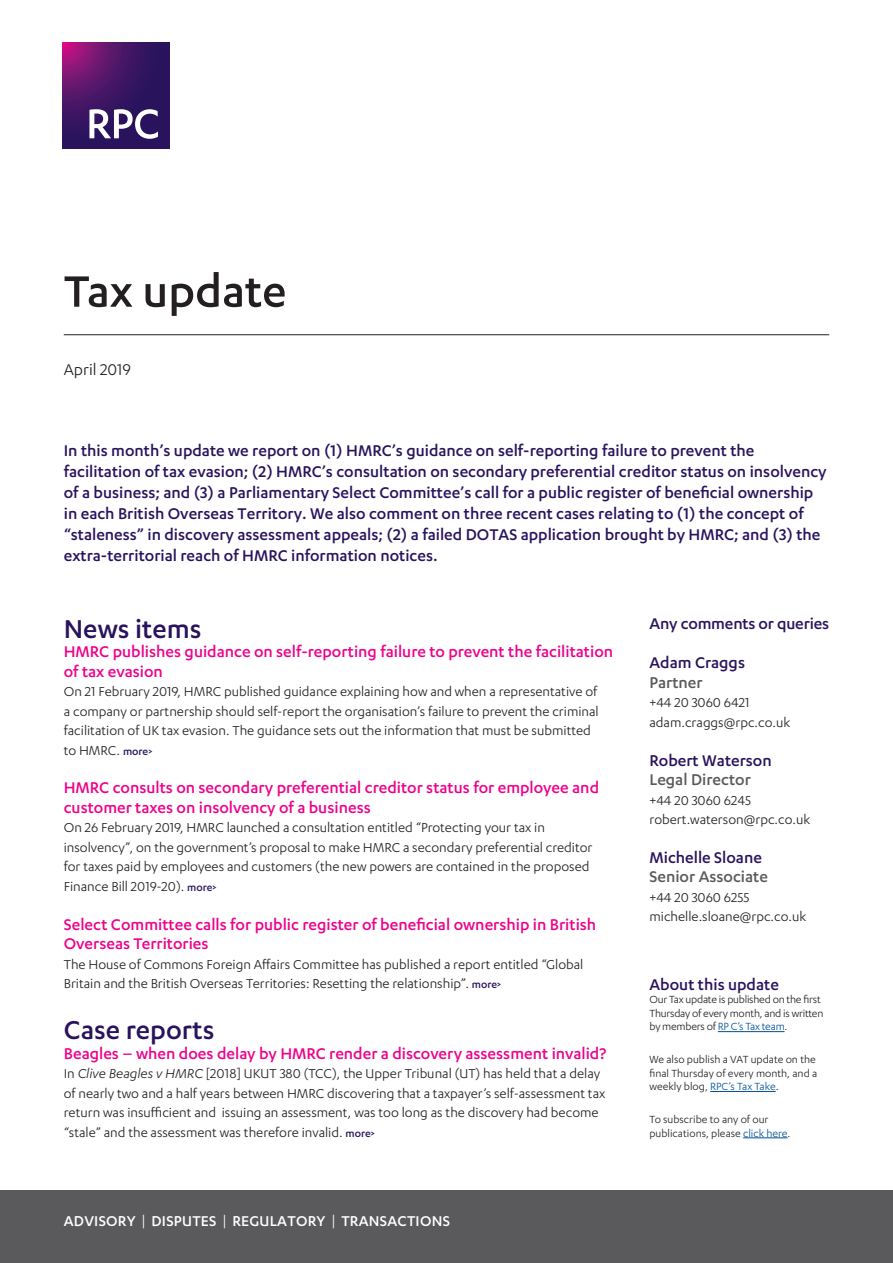
<style>
.page{position:relative;width:893px;height:1263px;background:#fff}
.page>*{position:absolute;margin:0;border:0;box-sizing:border-box;transform-origin:0 0}
.Main_cover_title__on{font:500 51px "Karbon";color:#231f20}
.Update_section_title{font:500 30px "Karbon";color:#29135d}
.Intro_text__12pt{font:500 18px/21px "Karbon";color:#29135d}
.Heading_2__pink{font:500 18px/19.5px "Karbon";color:#ed028c}
.Update_article_title{font:500 18px/19.5px "Karbon";color:#ed028c}
.Contacts_Name{font:500 18px "Karbon";color:#29135d}
.Contacts_title{font:500 18px "Karbon";letter-spacing:-.01em;color:#29135d}
.Contacts_position{font:500 18px "Karbon";color:#5a5a5d}
.Date_style{font:18px "Karbon";color:#231f20}
.t1{font:500 16.5px "Karbon";letter-spacing:.015em;color:#fff}
.Body{font:15px/19.5px "Karbon";color:#231f20}
.Contacts_email_tel{font:15px "Karbon";color:#231f20}
.Body-2{font:12px/13.5px "Karbon";letter-spacing:-.005em;color:#231f20}
.s1{font-weight:500;font-size:12px;color:#29135d}
.s2{font-style:italic}
.s3{font-weight:400}
.s4{color:#01519a}
</style>
<div class="page">
<svg style="left:63px;top:43px;width:106px;height:106px;background:#461565"></svg>
<svg style="left:89px;top:109px;width:69px;height:30px"></svg>
<div style="left:0;top:1191px;width:893px;height:72px;background:#5a5a5d"></div>
<hr style="left:64px;top:334px;width:765px;height:1px;background:#231f20">
<hr style="left:718px;top:1031px;width:67px;height:1px;background:#01519a">
<hr style="left:710px;top:1091px;width:66px;height:1px;background:#01519a">
<hr style="left:743px;top:1137px;width:45px;height:1px;background:#01519a">
<p class="Main_cover_title__on" style="left:64px;top:263px;width:224px">Tax update</p>
<p class="Date_style" style="left:64px;top:360px;width:69px">April 2019</p>
<p class="Intro_text__12pt" style="left:64px;top:439px;width:764px">In this month’s update we report on (1) HMRC’s guidance on self-reporting failure to prevent the facilitation of tax evasion; (2) HMRC’s consultation on secondary preferential creditor status on insolvency of a business; and (3) a Parliamentary Select Committee’s call for a public register of beneficial ownership in each British Overseas Territory. We also comment on three recent cases relating to (1) the concept of “staleness” in discovery assessment appeals; (2) a failed DOTAS application brought by HMRC; and (3) the extra-territorial reach of HMRC information notices.</p>
<p class="Update_section_title" style="left:64px;top:612px;width:139px">News items</p>
<p class="Update_article_title" style="left:64px;top:641px;width:551px">HMRC publishes guidance on self-reporting failure to prevent the facilitation of tax evasion</p>
<p class="Body" style="left:64px;top:681px;width:536px">On 21 February 2019, HMRC published guidance explaining how and when a representative of a company or partnership should self-report the organisation’s failure to prevent the criminal facilitation of UK tax evasion. The guidance sets out the information that must be submitted to HMRC. <span class="s1">more&gt;</span></p>
<p class="Heading_2__pink" style="left:64px;top:777px;width:537px">HMRC consults on secondary preferential creditor status for employee and customer taxes on insolvency of a business</p>
<p class="Body" style="left:64px;top:818px;width:530px">On 26 February 2019, HMRC launched a consultation entitled “Protecting your tax in insolvency”, on the government’s proposal to make HMRC a secondary preferential creditor for taxes paid by employees and customers (the new powers are contained in the proposed Finance Bill 2019-20). <span class="s1">more&gt;</span></p>
<p class="Heading_2__pink" style="left:64px;top:914px;width:534px">Select Committee calls for public register of beneficial ownership in British<br>Overseas Territories</p>
<p class="Body" style="left:64px;top:954px;width:521px">The House of Commons Foreign Affairs Committee has published a report entitled “Global<br>Britain and the British Overseas Territories: Resetting the relationship”. <span class="s1">more&gt;</span></p>
<p class="Update_section_title" style="left:64px;top:1013px;width:152px">Case reports</p>
<p class="Heading_2__pink" style="left:64px;top:1043px;width:544px">Beagles – when does delay by HMRC render a discovery assessment invalid?</p>
<p class="Body" style="left:64px;top:1063px;width:543px">In <span class="s2">Clive Beagles v HMRC</span> [2018] UKUT 380 (TCC), the Upper Tribunal (UT) has held that a delay of nearly two and a half years between HMRC discovering that a taxpayer’s self-assessment tax return was insufficient and issuing an assessment, was too long as the discovery had become “stale” and the assessment was therefore invalid. <span class="s1">more&gt;</span></p>
<p class="t1" style="left:64px;top:1212px;width:388px">ADVISORY <span class="s3">|</span> DISPUTES <span class="s3">|</span> REGULATORY <span class="s3">|</span> TRANSACTIONS</p>
<p class="Contacts_title" style="left:649px;top:614px;width:181px">Any comments or queries</p>
<p class="Contacts_Name" style="left:649px;top:653px;width:97px">Adam Craggs</p>
<p class="Contacts_position" style="left:649px;top:672px;width:55px">Partner</p>
<p class="Contacts_email_tel" style="left:649px;top:694px;width:102px">+44 20 3060 6421</p>
<p class="Contacts_email_tel" style="left:649px;top:714px;width:142px">adam.craggs@rpc.co.uk</p>
<p class="Contacts_Name" style="left:649px;top:750px;width:124px">Robert Waterson</p>
<p class="Contacts_position" style="left:649px;top:769px;width:103px">Legal Director</p>
<p class="Contacts_email_tel" style="left:649px;top:792px;width:103px">+44 20 3060 6245</p>
<p class="Contacts_email_tel" style="left:649px;top:811px;width:162px">robert.waterson@rpc.co.uk</p>
<p class="Contacts_Name" style="left:649px;top:847px;width:114px">Michelle Sloane</p>
<p class="Contacts_position" style="left:649px;top:867px;width:120px">Senior Associate</p>
<p class="Contacts_email_tel" style="left:649px;top:889px;width:101px">+44 20 3060 6255</p>
<p class="Contacts_email_tel" style="left:649px;top:909px;width:158px">michelle.sloane@rpc.co.uk</p>
<p class="Contacts_title" style="left:649px;top:974px;width:131px">About this update</p>
<p class="Body-2" style="left:649px;top:993px;width:175px">Our Tax update is published on the first<br>Thursday of every month, and is written by members of <span class="s4">RP C’s Tax team</span>.</p>
<p class="Body-2" style="left:649px;top:1052px;width:169px;text-align:justify">We also publish a VAT update on the final Thursday of every month, and a weekly blog, <span class="s4">RPC’s Tax Take</span>.</p>
<p class="Body-2" style="left:649px;top:1112px;width:142px">To subscribe to any of our publications, please <span class="s4">click here</span>.</p>
</div>
